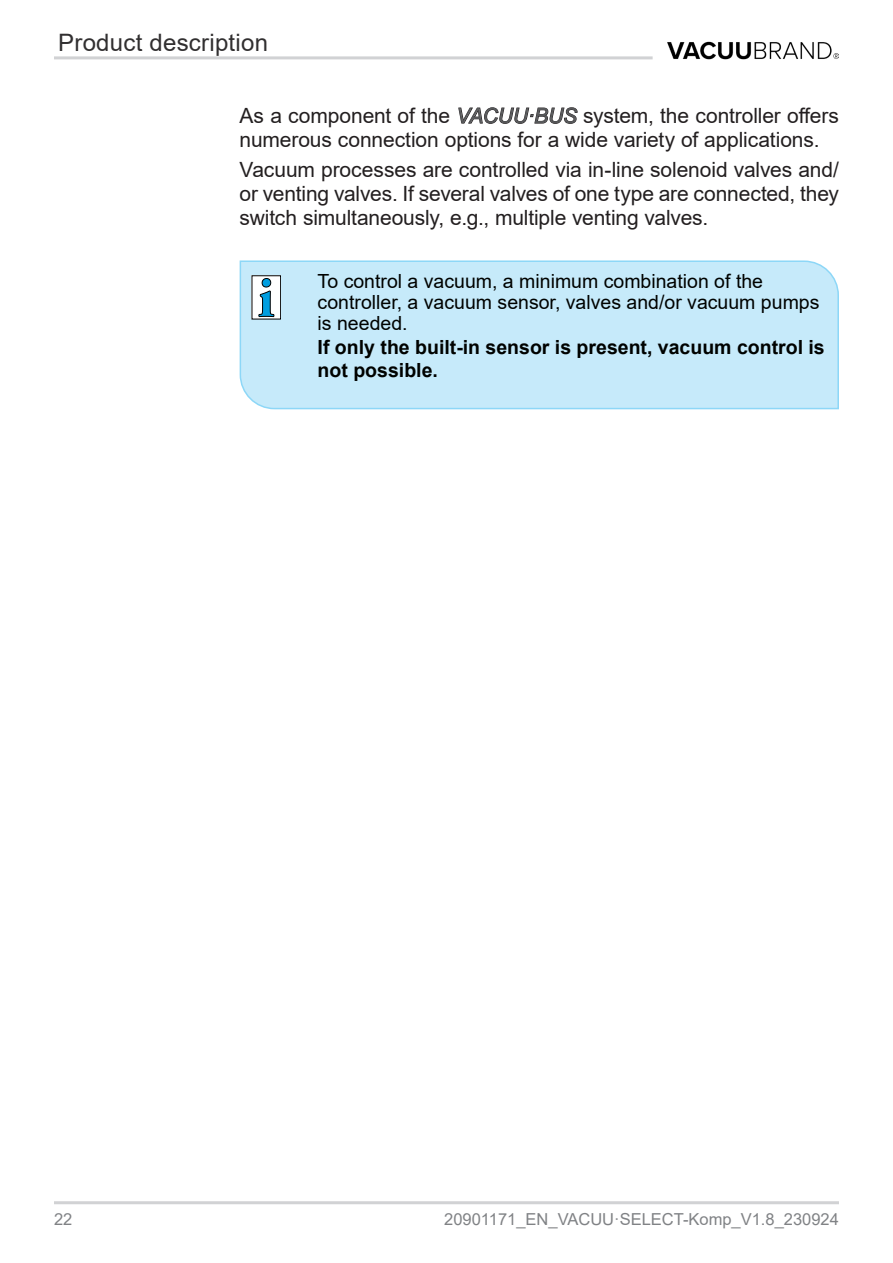
<style>
.page{position:relative;width:893px;height:1263px;background:#fff}
.page>*{position:absolute;margin:0;border:0;box-sizing:border-box;transform-origin:0 0}
.t1{font:24px "Arial";letter-spacing:.01em;color:#312f30}
._14_Textkörper_Blocksatz{font:21px/24px "Arial";letter-spacing:-.005em;color:#231f20}
._13_Textkörper_Info_ohnePfeil{font:19.5px/21px "Arial";color:#000200}
._13_Textkörper_Info_ohnePfeil-2{font:700 19.5px/23.4px "Arial";color:#000200}
.t2{font:16.5px "Arial";color:#808285}
.s1{font-style:italic}
</style>
<div class="page">
<hr style="left:54px;top:1201px;width:785px;height:3px;background:#d1d2d4">
<hr style="left:54px;top:56px;width:599px;height:3px;background:#d1d2d4">
<img style="left:667px;top:41px;width:172px;height:19px">
<div style="left:239px;top:260px;width:600px;height:150px;background:#c6eafa"></div>
<div style="left:252px;top:275px;width:29px;height:44px;background:#fff"></div>
<svg style="left:259px;top:278px;width:15px;height:39px"></svg>
<div style="left:252px;top:276px;width:29px;height:43px;border:1px solid #000"></div>
<p class="t1" style="left:58px;top:26px;width:211px">Product description</p>
<p class="_14_Textkörper_Blocksatz" style="left:240px;top:104px;width:601px">As a component of the <span class="s1">VACUU·BUS</span> system, the controller offers numerous connection options for a wide variety of applications.</p>
<p class="_14_Textkörper_Blocksatz" style="left:240px;top:158px;width:601px;text-align:justify">Vacuum processes are controlled via in-line solenoid valves and/ or venting valves. If several valves of one type are connected, they switch simultaneously, e.g., multiple venting valves.</p>
<p class="_13_Textkörper_Info_ohnePfeil" style="left:318px;top:271px;width:503px">To control a vacuum, a minimum combination of the controller, a vacuum sensor, valves and/or vacuum pumps is needed.</p>
<p class="_13_Textkörper_Info_ohnePfeil-2" style="left:318px;top:335px;width:509px">If only the built-in sensor is present, vacuum control is not possible.</p>
<p class="t2" style="left:54px;top:1208px;width:20px">22</p>
<p class="t2" style="left:444px;top:1208px;width:396px">20901171_EN_VACUU·SELECT-Komp_V1.8_230924</p>
</div>
